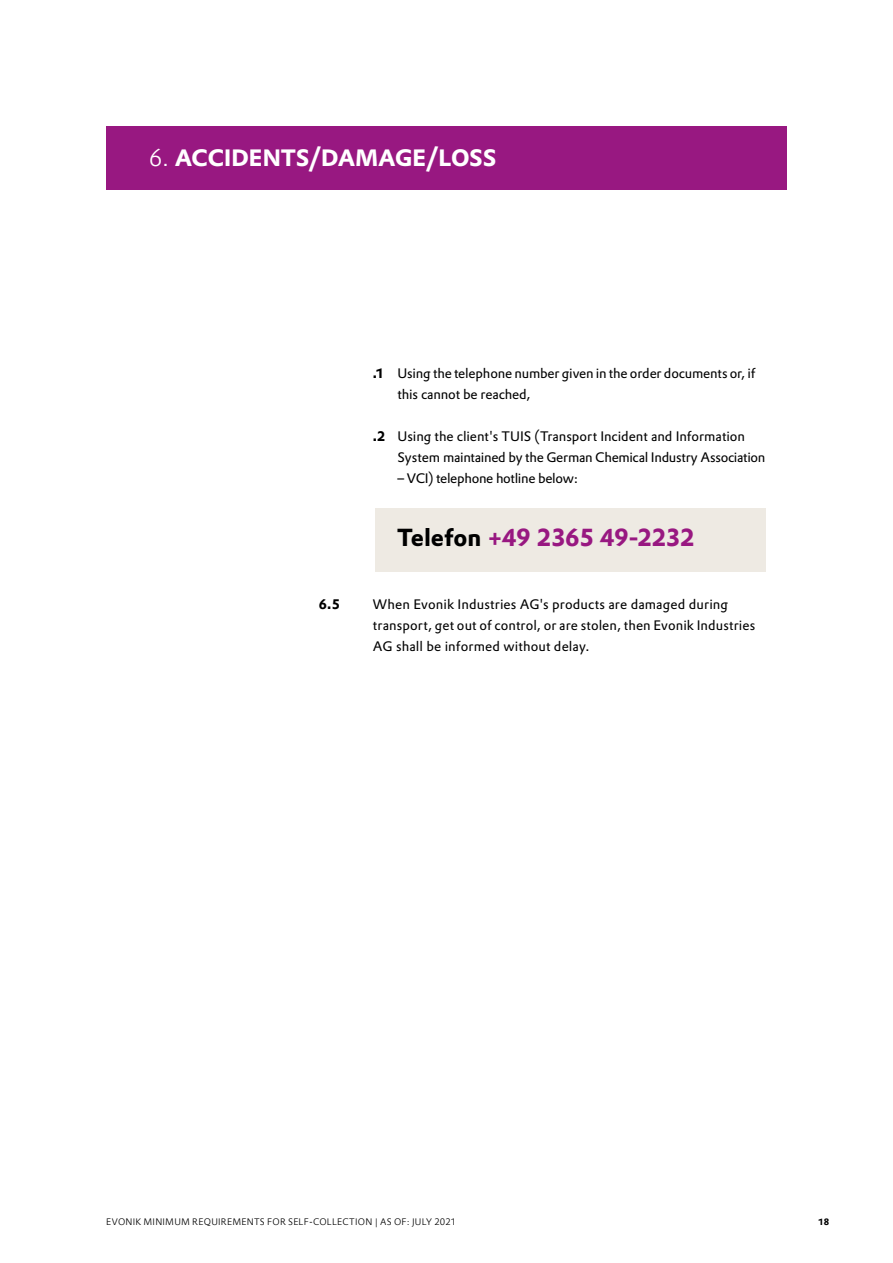
<style>
.page{position:relative;width:893px;height:1263px;background:#fff}
.page>*{position:absolute;margin:0;border:0;box-sizing:border-box;transform-origin:0 0}
.t1{font:700 24px "Evonik Prokyon";letter-spacing:-.015em;color:#981881}
.t2{font:700 23.1px "Evonik Prokyon";letter-spacing:.005em;color:#fff}
.t3{font:13.5px/21px "Evonik Prokyon";color:#000}
.t4{font:700 13.5px "Evonik Prokyon";color:#000}
.t5{font:300 9px "Evonik Prokyon";letter-spacing:.03em;color:#000}
.t6{font:700 9px "Evonik Prokyon";color:#000}
.s1{font-weight:300}
.s2{font-weight:700}
.s3{color:#000}
</style>
<div class="page">
<div style="left:375px;top:508px;width:390px;height:63px;background:#eeeae3"></div>
<div style="left:106px;top:126px;width:681px;height:63px;background:#981881"></div>
<h2 class="t2" style="left:149px;top:139px;width:349px"><span class="s1">6.</span> ACCIDENTS/DAMAGE/LOSS</h2>
<p class="t3" style="left:398px;top:362px;width:359px;text-indent:-25px"><span class="s2">.1</span> Using the telephone number given in the order documents or, if this cannot be reached,</p>
<p class="t3" style="left:398px;top:425px;width:369px;text-indent:-25px"><span class="s2">.2</span> Using the client's TUIS (Transport Incident and Information<br>System maintained by the German Chemical Industry Association</p>
<p class="t3" style="left:398px;top:467px;width:182px">– VCI) telephone hotline below:</p>
<h1 class="t1" style="left:397px;top:518px;width:299px"><span class="s3">Telefon</span> +49 2365 49-2232</h1>
<p class="t4" style="left:319px;top:593px;width:23px">6.5</p>
<p class="t3" style="left:373px;top:593px;width:384px">When Evonik Industries AG's products are damaged during transport, get out of control, or are stolen, then Evonik Industries<br>AG shall be informed without delay.</p>
<p class="t5" style="left:106px;top:1214px;width:352px">EVONIK MINIMUM REQUIREMENTS FOR SELF-COLLECTION | AS OF: JULY 2021</p>
<p class="t6" style="left:818px;top:1214px;width:12px">18</p>
</div>
